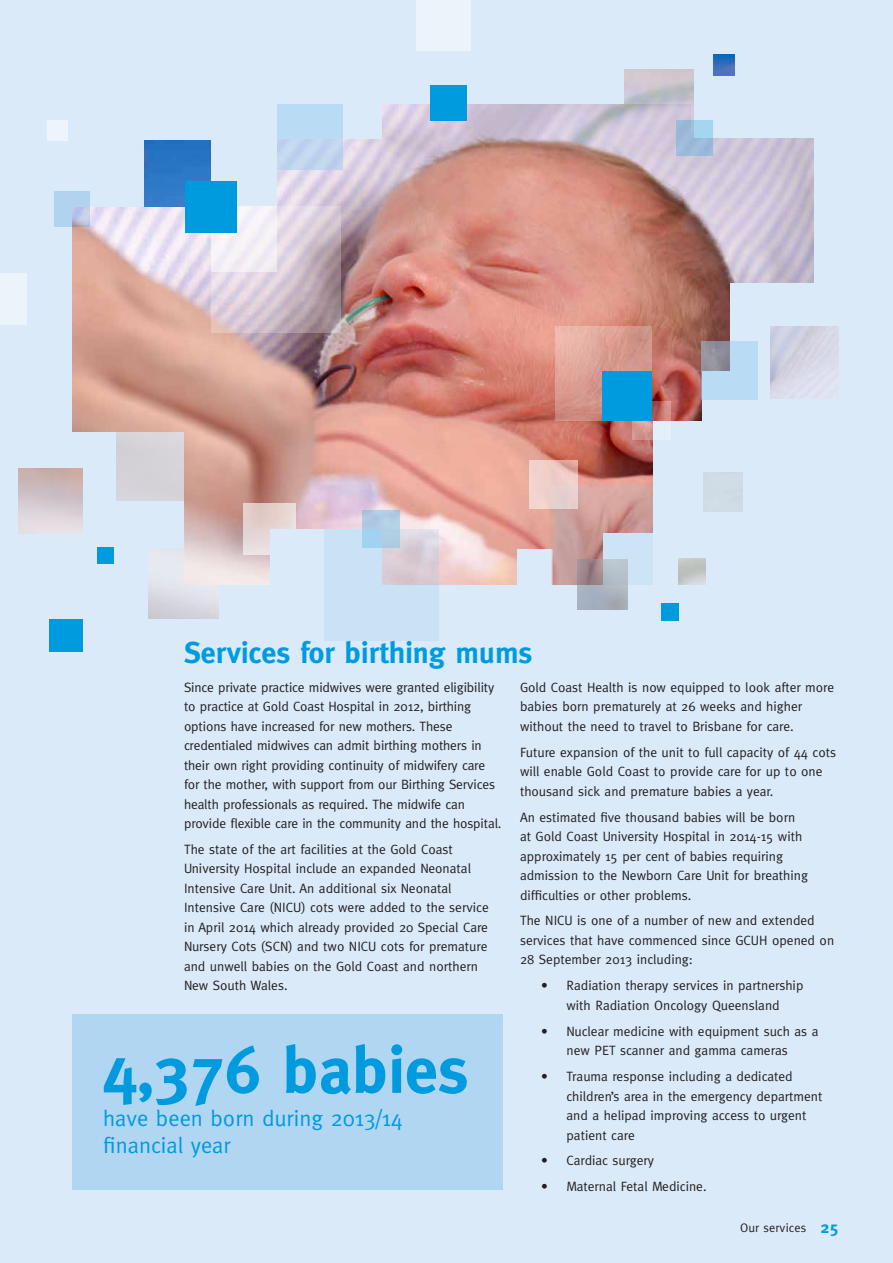
<style>
.page{position:relative;width:893px;height:1263px;background:#daeaf9}
.page>*{position:absolute;margin:0;border:0;box-sizing:border-box;transform-origin:0 0}
.t1{font:700 30px "Meta";color:#009bde}
.t2{font:22.5px/27px "Meta";color:#009bde}
.t3{font:13.5px/19.5px "Meta";color:#231f20}
.t4{font:12.3px "Meta";letter-spacing:.01em;color:#231f20}
.s1{font-weight:700;font-size:16.5px;color:#009bde}
</style>
<div class="page">
<img style="left:72px;top:105px;width:742px;height:479px">
<div style="left:0;top:432px;width:184px;height:298px;background:#daeaf9"></div>
<img style="left:19px;top:469px;width:64px;height:64px">
<div style="left:271px;top:30px;width:110px;height:109px;background:#daeaf9"></div>
<svg style="left:244px;top:504px;width:52px;height:51px;background:#e5d4d2"></svg>
<div style="left:270px;top:529px;width:111px;height:111px;background:#daeaf9"></div>
<img style="left:117px;top:366px;width:134px;height:134px">
<div style="left:50px;top:619px;width:33px;height:32px;background:#009bde"></div>
<div style="left:97px;top:547px;width:17px;height:17px;background:#009bde"></div>
<div style="left:362px;top:510px;width:38px;height:38px;background:#b1cbe4"></div>
<svg style="left:324px;top:529px;width:114px;height:112px;fill:#cae2f6"></svg>
<div style="left:0;top:0;width:277px;height:207px;background:#daeaf9"></div>
<img style="left:144px;top:140px;width:67px;height:67px">
<img style="left:149px;top:549px;width:70px;height:70px">
<div style="left:416px;top:0;width:55px;height:51px;background:#ecf4fb"></div>
<svg style="left:211px;top:206px;width:129px;height:127px;background:#cdbec8"></svg>
<div style="left:211px;top:206px;width:66px;height:66px;background:#f4f0f6"></div>
<div style="left:277px;top:104px;width:66px;height:66px;background:linear-gradient(to right,#bdd9f2,#bdd7f1)"></div>
<div style="left:185px;top:181px;width:52px;height:52px;background:#009bde"></div>
<div style="left:0;top:273px;width:27px;height:52px;background:#ecf4fb"></div>
<div style="left:603px;top:371px;width:246px;height:247px;background:#daeaf9"></div>
<div style="left:692px;top:0;width:201px;height:137px;background:#daeaf9"></div>
<div style="left:430px;top:86px;width:36px;height:35px;background:#009bde"></div>
<img style="left:544px;top:421px;width:108px;height:111px">
<img style="left:652px;top:371px;width:50px;height:50px">
<svg style="left:553px;top:485px;width:100px;height:99px"></svg>
<svg style="left:632px;top:401px;width:39px;height:39px"></svg>
<img style="left:714px;top:54px;width:20px;height:21px">
<div style="left:730px;top:283px;width:163px;height:246px;background:#daeaf9"></div>
<img style="left:771px;top:327px;width:68px;height:71px">
<svg style="left:702px;top:341px;width:56px;height:58px;background:#aec7dc"></svg>
<svg style="left:556px;top:326px;width:96px;height:95px;background:#d89d93"></svg>
<img style="left:578px;top:560px;width:50px;height:49px">
<svg style="left:529px;top:461px;width:48px;height:48px;background:#ebccc7"></svg>
<div style="left:517px;top:549px;width:36px;height:36px;background:#daeaf9"></div>
<div style="left:603px;top:371px;width:49px;height:50px;background:#009bde"></div>
<div style="left:661px;top:602px;width:18px;height:18px;background:#009bde"></div>
<img style="left:624px;top:69px;width:69px;height:69px">
<svg style="left:676px;top:120px;width:36px;height:35px"></svg>
<svg style="left:54px;top:191px;width:35px;height:36px"></svg>
<div style="left:47px;top:120px;width:21px;height:21px;background:#eef4fc"></div>
<div style="left:72px;top:1014px;width:431px;height:175px;background:#b1d6f2"></div>
<svg style="left:104px;top:1044px;width:363px;height:62px"></svg>
<h1 class="t1" style="left:184px;top:635px;width:350px">Services for birthing mums</h1>
<p class="t3" style="left:184px;top:677px;width:319px">Since private practice midwives were granted eligibility to practice at Gold Coast Hospital in 2012, birthing options have increased for new mothers. These credentialed midwives can admit birthing mothers in their own right providing continuity of midwifery care for the mother, with support from our Birthing Services health professionals as required. The midwife can provide flexible care in the community and the hospital.</p>
<p class="t3" style="left:184px;top:839px;width:306px">The state of the art facilities at the Gold Coast University Hospital include an expanded Neonatal Intensive Care Unit. An additional six Neonatal Intensive Care (NICU) cots were added to the service in April 2014 which already provided 20 Special Care Nursery Cots (SCN) and two NICU cots for premature and unwell babies on the Gold Coast and northern New South Wales.</p>
<p class="t3" style="left:520px;top:677px;width:316px">Gold Coast Health is now equipped to look after more babies born prematurely at 26 weeks and higher without the need to travel to Brisbane for care.</p>
<p class="t3" style="left:520px;top:742px;width:318px">Future expansion of the unit to full capacity of 44 cots will enable Gold Coast to provide care for up to one thousand sick and premature babies a year.</p>
<p class="t3" style="left:520px;top:807px;width:290px">An estimated five thousand babies will be born at Gold Coast University Hospital in 2014-15 with approximately 15 per cent of babies requiring admission to the Newborn Care Unit for breathing difficulties or other problems.</p>
<p class="t3" style="left:520px;top:911px;width:316px">The NICU is one of a number of new and extended services that have commenced since GCUH opened on<br>28 September 2013 including:</p>
<p class="t3" style="left:541px;top:976px;width:264px;text-align:center">• Radiation therapy services in partnership with Radiation Oncology Queensland</p>
<p class="t3" style="left:541px;top:1021px;width:279px;text-align:center">• Nuclear medicine with equipment such as a new PET scanner and gamma cameras</p>
<p class="t3" style="left:566px;top:1066px;width:258px;text-indent:-26px">• Trauma response including a dedicated children’s area in the emergency department and a helipad improving access to urgent patient care</p>
<p class="t3" style="left:541px;top:1151px;width:115px">• Cardiac surgery</p>
<p class="t3" style="left:541px;top:1177px;width:167px">• Maternal Fetal Medicine.</p>
<h2 class="t2" style="left:103px;top:1104px;width:301px">have been born during 2013/14 financial year</h2>
<p class="t4" style="left:740px;top:1221px;width:99px">Our services <span class="s1">25</span></p>
</div>
